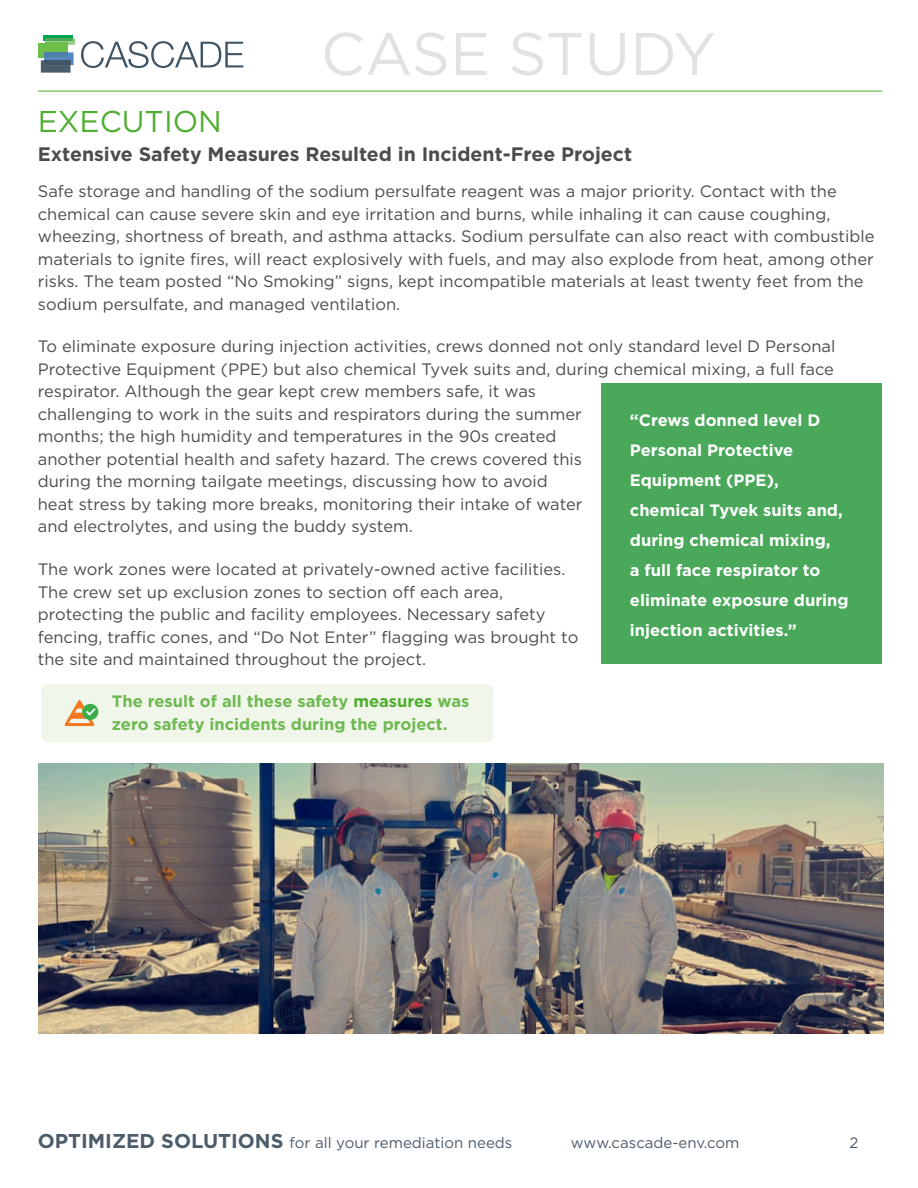
<style>
.page{position:relative;width:918px;height:1188px;background:#fff}
.page>*{position:absolute;margin:0;border:0;box-sizing:border-box;transform-origin:0 0}
.t1{font:60px "Gotham";color:#e1e2e4}
.Title_w_line{font:30px "Gotham";color:#4fad2f}
.subtitle{font:700 19.5px "Gotham";color:#4b4c4d}
.body_85_gray{font:16.5px/22.5px "Gotham";color:#4b4c4d}
.Sidebar_Callout{font:700 16.5px/30px "Gotham";color:#fff}
.body_85_gray-2{font:700 16.5px/22.5px "Gotham";color:#6eb951}
.t2{font:15px "Gotham";color:#4b5c6b}
.s1{color:#4fad2f}
.s2{font-weight:700;font-size:20.1px}
</style>
<div class="page">
<div style="left:43px;top:36px;width:29px;height:5px;background:#00a54f"></div>
<div style="left:38px;top:43px;width:29px;height:14px;background:#6dbe4b"></div>
<svg style="left:41px;top:52px;width:33px;height:21px"></svg>
<div style="left:44px;top:60px;width:27px;height:5px;background:#435466"></div>
<svg style="left:45px;top:38px;width:30px;height:7px"></svg>
<hr style="left:45px;top:38px;width:27px;height:3px;background:#49a85a">
<hr style="left:45px;top:43px;width:22px;height:2px;background:#6dbe4b">
<svg style="left:81px;top:41px;width:162px;height:27px"></svg>
<hr style="left:38px;top:91px;width:844px;height:1px;background:#4fad2f">
<div style="left:602px;top:383px;width:280px;height:281px;background:#49a85a"></div>
<img style="left:39px;top:763px;width:844px;height:270px">
<div style="left:41px;top:684px;width:453px;height:58px;background:#f1f6ea;border-radius:7px"></div>
<div style="left:82px;top:704px;width:16px;height:16px;background:#3bad4a;border-radius:50%"></div>
<svg style="left:64px;top:699px;width:32px;height:28px"></svg>
<h1 class="t1" style="left:321px;top:15px;width:397px">CASE STUDY</h1>
<p class="Title_w_line" style="left:38px;top:102px;width:186px">EXECUTION</p>
<p class="subtitle" style="left:38px;top:141px;width:596px">Extensive Safety Measures Resulted in Incident-Free Project</p>
<p class="body_85_gray" style="left:38px;top:180px;width:838px">Safe storage and handling of the sodium persulfate reagent was a major priority. Contact with the chemical can cause severe skin and eye irritation and burns, while inhaling it can cause coughing, wheezing, shortness of breath, and asthma attacks. Sodium persulfate can also react with combustible materials to ignite fires, will react explosively with fuels, and may also explode from heat, among other risks. The team posted “No Smoking” signs, kept incompatible materials at least twenty feet from the sodium persulfate, and managed ventilation.</p>
<p class="body_85_gray" style="left:38px;top:335px;width:799px">To eliminate exposure during injection activities, crews donned not only standard level D Personal Protective Equipment (PPE) but also chemical Tyvek suits and, during chemical mixing, a full face respirator. Although the gear kept crew members safe, it was<br>challenging to work in the suits and respirators during the summer<br>months; the high humidity and temperatures in the 90s created<br>another potential health and safety hazard. The crews covered this<br>during the morning tailgate meetings, discussing how to avoid<br>heat stress by taking more breaks, monitoring their intake of water<br>and electrolytes, and using the buddy system.</p>
<p class="body_85_gray" style="left:38px;top:558px;width:542px">The work zones were located at privately-owned active facilities.<br>The crew set up exclusion zones to section off each area, protecting the public and facility employees. Necessary safety fencing, traffic cones, and “Do Not Enter” flagging was brought to the site and maintained throughout the project.</p>
<p class="Sidebar_Callout" style="left:630px;top:405px;width:220px">“Crews donned level D<br>Personal Protective<br>Equipment (PPE), chemical Tyvek suits and, during chemical mixing,<br>a full face respirator to eliminate exposure during injection activities.”</p>
<p class="body_85_gray-2" style="left:112px;top:690px;width:359px">The result of all these safety <span class="s1">measures</span> was zero safety incidents during the project.</p>
<p class="t2" style="left:38px;top:1133px;width:476px"><span class="s2">OPTIMIZED SOLUTIONS</span> for all your remediation needs</p>
<p class="t2" style="left:571px;top:1133px;width:170px">www.cascade-env.com</p>
<p class="t2" style="left:850px;top:1133px;width:10px">2</p>
</div>
